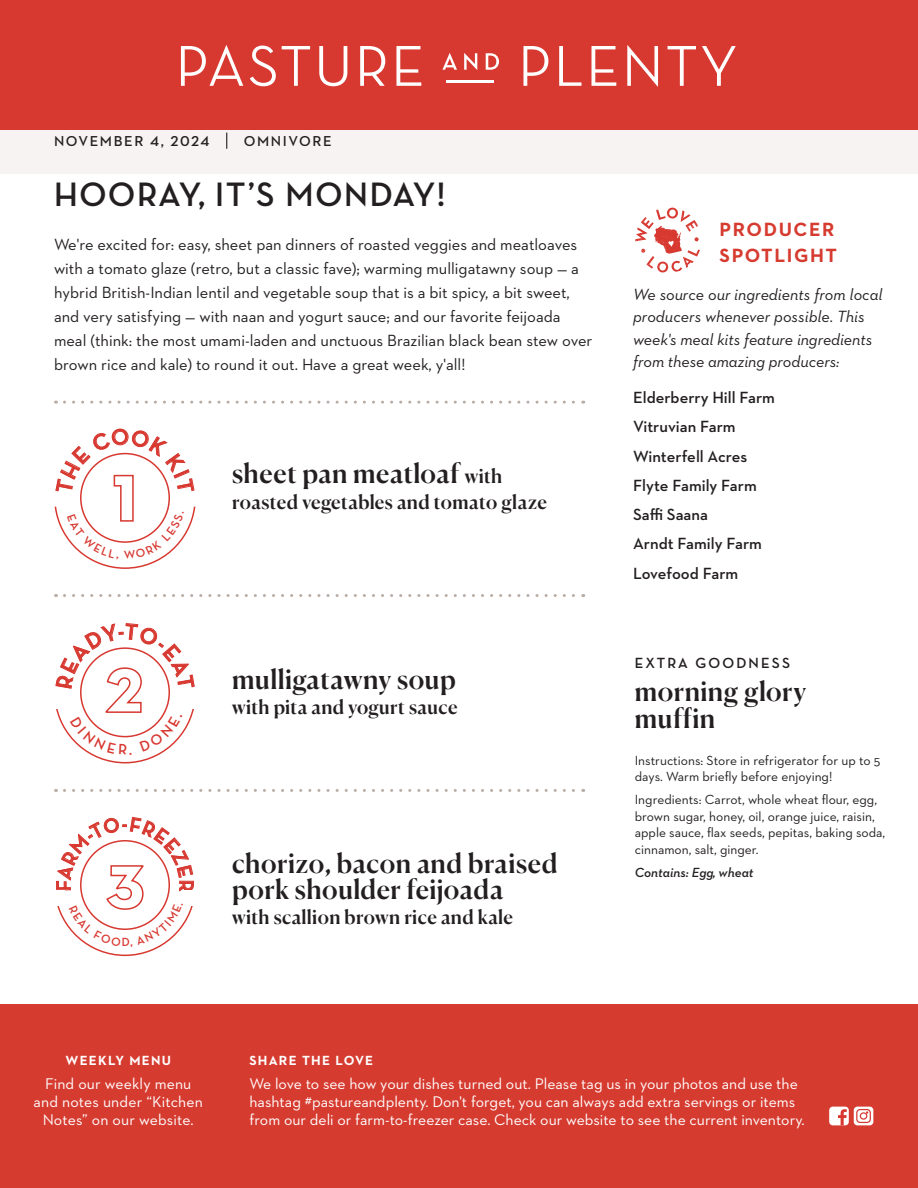
<style>
.page{position:relative;width:918px;height:1188px;background:#fff}
.page>*{position:absolute;margin:0;border:0;box-sizing:border-box;transform-origin:0 0}
.t1{font:700 34.5px "Neutraface Display";letter-spacing:.05em;color:#231f20}
.t2{font:500 27px/25.5px "Canela";letter-spacing:.015em;color:#231f20}
.t3{font:700 20.25px "Neutraface Display";color:#d73830}
.t4{font:500 19.5px "Canela";letter-spacing:.015em;color:#231f20}
.t5{font:700 19.5px/25.5px "Neutraface 2 Text";letter-spacing:.08em;color:#d63b30}
.description-centered{font:16.5px/24px "Neutraface 2 Text";color:#231f20}
.t6{font:italic 16.5px/22.5px "Neutraface 2 Text";color:#231f20}
.t7{font:600 16.5px "Neutraface 2 Text";color:#231f20}
.t8{font:15.75px/18px "Neutraface 2 Text";color:#fff}
.t9{font:700 15px "Neutraface Display";letter-spacing:.145em;color:#231f20}
.t10{font:600 14.7px "Neutraface 2 Text";letter-spacing:.11em;color:#231f20}
.t11{font:13.5px/16.5px "Neutraface 2 Text";color:#231f20}
.t12{font:700 13.5px "Neutraface 2 Text";letter-spacing:.09em;color:#fff}
.t13{font:italic 600 13.5px "Neutraface 2 Text";color:#231f20}
.s1{font-size:19.5px}
</style>
<div class="page">
<div style="left:0;top:129px;width:918px;height:45px;background:#f7f3f2"></div>
<div style="left:0;top:1004px;width:918px;height:184px;background:#d63b30"></div>
<div style="left:0;top:0;width:918px;height:130px;background:#d73830"></div>
<hr style="left:446px;top:80px;width:48px;height:2px;background:#fff">
<svg style="left:181px;top:45px;width:62px;height:41px"></svg>
<svg style="left:250px;top:46px;width:26px;height:40px"></svg>
<svg style="left:282px;top:46px;width:28px;height:40px"></svg>
<svg style="left:319px;top:46px;width:28px;height:40px"></svg>
<svg style="left:360px;top:46px;width:25px;height:40px"></svg>
<svg style="left:396px;top:46px;width:25px;height:40px"></svg>
<svg style="left:442px;top:53px;width:15px;height:17px"></svg>
<svg style="left:464px;top:53px;width:13px;height:17px"></svg>
<svg style="left:486px;top:53px;width:13px;height:17px"></svg>
<svg style="left:523px;top:46px;width:25px;height:40px"></svg>
<svg style="left:559px;top:46px;width:22px;height:40px"></svg>
<svg style="left:592px;top:46px;width:24px;height:40px"></svg>
<svg style="left:627px;top:45px;width:31px;height:42px"></svg>
<svg style="left:668px;top:46px;width:28px;height:40px"></svg>
<svg style="left:702px;top:46px;width:34px;height:40px"></svg>
<svg style="left:64px;top:401px;width:520px;height:3px"></svg>
<svg style="left:64px;top:594px;width:520px;height:3px"></svg>
<svg style="left:64px;top:789px;width:520px;height:3px"></svg>
<svg style="left:635px;top:207px;width:65px;height:66px"></svg>
<div style="left:829px;top:1107px;width:20px;height:18px;background:#fff;border-radius:4px"></div>
<svg style="left:838px;top:1109px;width:9px;height:16px"></svg>
<div style="left:854px;top:1107px;width:19px;height:18px;background:#fff;border-radius:4px"></div>
<svg style="left:857px;top:1110px;width:13px;height:12px"></svg>
<div style="left:856px;top:1109px;width:15px;height:14px;border:1px solid #d73830;border-radius:3px"></div>
<div style="left:860px;top:1113px;width:7px;height:6px;background:#fff;border-radius:50%"></div>
<div style="left:860px;top:1112px;width:7px;height:8px;border:1px solid #d73830;border-radius:50%"></div>
<svg style="left:226px;top:133px;width:1px;height:16px"></svg>
<svg style="left:55px;top:428px;width:140px;height:141px"></svg>
<svg style="left:55px;top:623px;width:140px;height:140px"></svg>
<svg style="left:56px;top:817px;width:138px;height:139px"></svg>
<p class="t10" style="left:54px;top:132px;width:157px">NOVEMBER 4, 2024</p>
<p class="t10" style="left:244px;top:132px;width:89px">OMNIVORE</p>
<p class="t1" style="left:54px;top:175px;width:393px">HOORAY, IT’S MONDAY!</p>
<p class="description-centered" style="left:54px;top:232px;width:540px">We're excited for: easy, sheet pan dinners of roasted veggies and meatloaves with a tomato glaze (retro, but a classic fave); warming mulligatawny soup — a hybrid British-Indian lentil and vegetable soup that is a bit spicy, a bit sweet, and very satisfying — with naan and yogurt sauce; and our favorite feijoada meal (think: the most umami-laden and unctuous Brazilian black bean stew over brown rice and kale) to round it out. Have a great week, y'all!</p>
<p class="t2" style="left:232px;top:459px;width:272px">sheet pan meatloaf <span class="s1">with</span></p>
<p class="t4" style="left:232px;top:487px;width:316px">roasted vegetables and tomato glaze</p>
<p class="t3" style="left:122px;top:813px;width:7px">-</p>
<p class="t2" style="left:232px;top:664px;width:225px">mulligatawny soup</p>
<p class="t4" style="left:232px;top:692px;width:227px">with pita and yogurt sauce</p>
<p class="t3" style="left:198px;top:880px;width:40px;rotate:90deg">RRR</p>
<p class="t2" style="left:232px;top:849px;width:327px">chorizo, bacon and braised pork shoulder feijoada</p>
<p class="t4" style="left:232px;top:902px;width:282px">with scallion brown rice and kale</p>
<p class="t5" style="left:720px;top:216px;width:119px">PRODUCER<br>SPOTLIGHT</p>
<p class="t6" style="left:633px;top:282px;width:251px">We source our ingredients from local producers whenever possible. This week's meal kits feature ingredients from these amazing producers:</p>
<p class="t7" style="left:633px;top:387px;width:143px">Elderberry Hill Farm</p>
<p class="t7" style="left:633px;top:416px;width:104px">Vitruvian Farm</p>
<p class="t7" style="left:633px;top:446px;width:116px">Winterfell Acres</p>
<p class="t7" style="left:633px;top:475px;width:125px">Flyte Family Farm</p>
<p class="t7" style="left:633px;top:504px;width:76px">Saffi Saana</p>
<p class="t7" style="left:633px;top:533px;width:130px">Arndt Family Farm</p>
<p class="t7" style="left:633px;top:563px;width:107px">Lovefood Farm</p>
<p class="t9" style="left:635px;top:654px;width:157px">EXTRA GOODNESS</p>
<p class="t2" style="left:635px;top:675px;width:173px;line-height:27px">morning glory muffin</p>
<p class="t11" style="left:635px;top:752px;width:247px">Instructions: Store in refrigerator for up to 5 days. Warm briefly before enjoying!</p>
<p class="t11" style="left:635px;top:791px;width:252px">Ingredients: Carrot, whole wheat flour, egg, brown sugar, honey, oil, orange juice, raisin, apple sauce, flax seeds, pepitas, baking soda, cinnamon, salt, ginger.</p>
<p class="t13" style="left:635px;top:864px;width:120px">Contains: Egg, wheat</p>
<p class="t12" style="left:66px;top:1051px;width:107px">WEEKLY MENU</p>
<p class="t8" style="left:34px;top:1075px;width:171px;text-align:center">Find our weekly menu and notes under “Kitchen<br>Notes” on our website.</p>
<p class="t12" style="left:249px;top:1051px;width:125px">SHARE THE LOVE</p>
<p class="t8" style="left:249px;top:1075px;width:557px">We love to see how your dishes turned out. Please tag us in your photos and use the hashtag #pastureandplenty. Don't forget, you can always add extra servings or items from our deli or farm-to-freezer case. Check our website to see the current inventory.</p>
</div>
